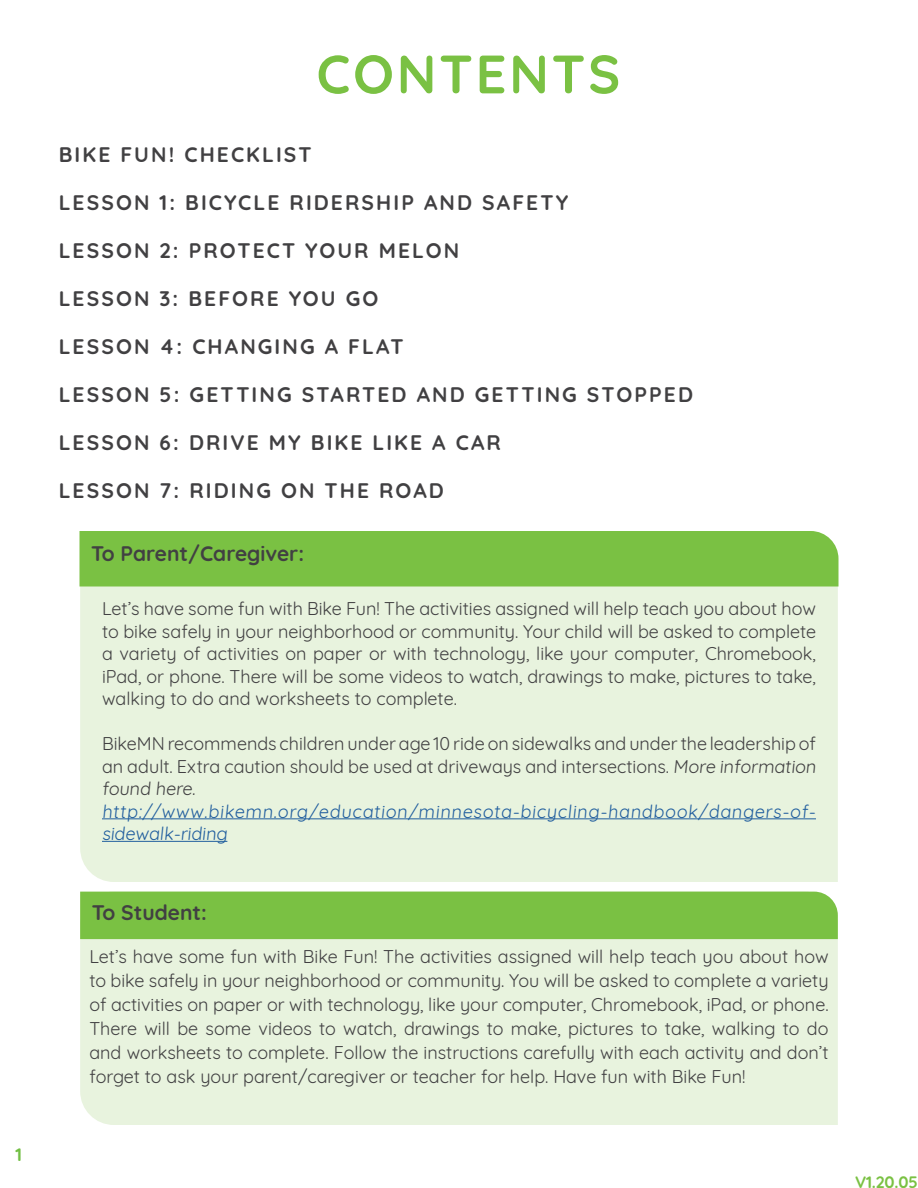
<style>
.page{position:relative;width:918px;height:1188px;background:#fff}
.page>*{position:absolute;margin:0;border:0;box-sizing:border-box;transform-origin:0 0}
.t1{font:700 54px "Quicksand";letter-spacing:.05em;color:#7ac143}
.TOC_Entries{font:700 21px "Quicksand";letter-spacing:.1em;color:#414042}
.TOC_Entries-2{font:700 21px "Quicksand";color:#414042}
.t2{font:18px/22.5px "Quicksand";color:#414042;text-align:justify}
.t3{font:18px/22.5px "Quicksand";color:#215e9e}
.t4{font:700 18px "Quicksand";color:#72bf44}
.t5{font:700 16.5px "Quicksand";color:#7ac143}
</style>
<div class="page">
<div style="left:80px;top:891px;width:758px;height:234px;background:#e8f3de"></div>
<div style="left:80px;top:586px;width:758px;height:296px;background:#e8f3de"></div>
<hr style="left:102px;top:818px;width:714px;height:1px;background:#215e9e">
<hr style="left:102px;top:841px;width:125px;height:1px;background:#215e9e">
<div style="left:80px;top:531px;width:758px;height:55px;background:#7ac143"></div>
<div style="left:80px;top:892px;width:758px;height:47px;background:#7ac143"></div>
<p class="t4" style="left:16px;top:1140px;width:8px">1</p>
<p class="t1" style="left:316px;top:29px;width:305px">CONTENTS</p>
<p class="TOC_Entries" style="left:59px;top:138px;width:254px">BIKE FUN! CHECKLIST</p>
<p class="TOC_Entries" style="left:59px;top:186px;width:511px">LESSON 1: BICYCLE RIDERSHIP AND SAFETY</p>
<p class="TOC_Entries" style="left:59px;top:234px;width:402px">LESSON 2: PROTECT YOUR MELON</p>
<p class="TOC_Entries" style="left:59px;top:282px;width:321px">LESSON 3: BEFORE YOU GO</p>
<p class="TOC_Entries" style="left:59px;top:330px;width:346px">LESSON 4: CHANGING A FLAT</p>
<p class="TOC_Entries" style="left:59px;top:378px;width:636px">LESSON 5: GETTING STARTED AND GETTING STOPPED</p>
<p class="TOC_Entries" style="left:59px;top:426px;width:444px">LESSON 6: DRIVE MY BIKE LIKE A CAR</p>
<p class="TOC_Entries" style="left:59px;top:474px;width:387px">LESSON 7: RIDING ON THE ROAD</p>
<p class="TOC_Entries-2" style="left:91px;top:536px;width:214px">To Parent/Caregiver:</p>
<p class="t2" style="left:102px;top:595px;width:716px">Let’s have some fun with Bike Fun! The activities assigned will help teach you about how to bike safely in your neighborhood or community. Your child will be asked to complete a variety of activities on paper or with technology, like your computer, Chromebook, iPad, or phone. There will be some videos to watch, drawings to make, pictures to take, walking to do and worksheets to complete.</p>
<p class="t2" style="left:102px;top:730px;width:718px;text-align:left">BikeMN recommends children under age 10 ride on sidewalks and under the leadership of an adult. Extra caution should be used at driveways and intersections. More information found here.</p>
<p class="t3" style="left:102px;top:798px;width:718px">http://www.bikemn.org/education/minnesota-bicycling-handbook/dangers-of&shy;sidewalk-riding</p>
<p class="TOC_Entries-2" style="left:92px;top:895px;width:116px">To Student:</p>
<p class="t2" style="left:89px;top:943px;width:741px;line-height:24px">Let’s have some fun with Bike Fun! The activities assigned will help teach you about how to bike safely in your neighborhood or community. You will be asked to complete a variety of activities on paper or with technology, like your computer, Chromebook, iPad, or phone.<br>There will be some videos to watch, drawings to make, pictures to take, walking to do and worksheets to complete. Follow the instructions carefully with each activity and don’t forget to ask your parent/caregiver or teacher for help. Have fun with Bike Fun!</p>
<p class="t5" style="left:855px;top:1168px;width:64px">V1.20.05</p>
</div>
